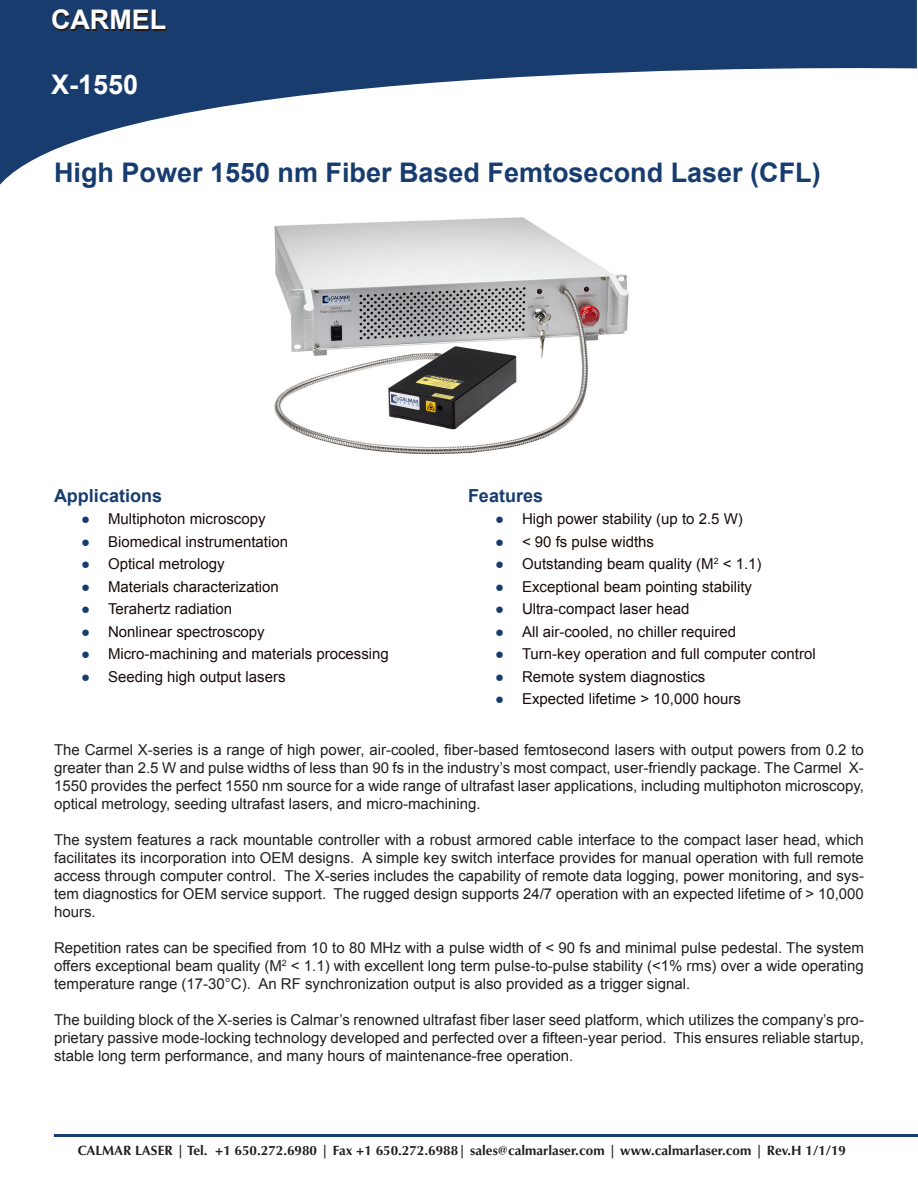
<style>
.page{position:relative;width:918px;height:1188px;background:#fff}
.page>*{position:absolute;margin:0;border:0;box-sizing:border-box;transform-origin:0 0}
.t1{font:700 27px "Arial";color:#173c6f}
.t2{font:700 27px "Arial";color:#fff}
.t3{font:700 18px "Arial";color:#173c6f}
.t4{font:15px/18px "Arial";color:#231f20;text-align:justify}
.t5{font:15px "Arial";color:#1b0b0b}
.t6{font:15px "Arial";color:#1a0b0b}
.t7{font:15px "Arial";color:#1a0a0b}
.t8{font:15px "Arial";color:#1b0a0c}
.t9{font:15px "Arial";color:#1b0b0c}
.t10{font:15px "Arial";color:#1a0c0c}
.t11{font:15px "Arial";color:#1b0b08}
.t12{font:15px "Arial";color:#1b0d08}
.t13{font:700 13.5px "Optima";color:#231f20}
.s1{color:#173c6f}
.s2{color:#1b0b08}
</style>
<div class="page">
<svg style="left:0;top:0;width:917px;height:185px"></svg>
<hr style="left:54px;top:1134px;width:864px;height:3px;background:#173c6f">
<hr style="left:917px;top:0;width:1px;height:68px;background:#193c6f">
<img style="left:274px;top:217px;width:355px;height:238px">
<p class="t2" style="left:51px;top:2px;width:117px">CARMEL</p>
<p class="t2" style="left:51px;top:66px;width:89px">X-1550</p>
<p class="t1" style="left:54px;top:154px;width:768px">High Power 1550 nm Fiber Based Femtosecond Laser (CFL)</p>
<p class="t3" style="left:54px;top:484px;width:110px">Applications</p>
<p class="t7" style="left:81px;top:509px;width:186px"><span class="s1">●</span> Multiphoton microscopy</p>
<p class="t5" style="left:81px;top:532px;width:209px"><span class="s1">●</span> Biomedical instrumentation</p>
<p class="t5" style="left:81px;top:554px;width:145px"><span class="s1">●</span> <span class="s2">Optical</span> metrology</p>
<p class="t11" style="left:81px;top:577px;width:199px"><span class="s1">●</span> Materials characterization</p>
<p class="t6" style="left:81px;top:599px;width:153px"><span class="s1">●</span> Terahertz radiation</p>
<p class="t6" style="left:81px;top:622px;width:185px"><span class="s1">●</span> Nonlinear spectroscopy</p>
<p class="t6" style="left:81px;top:644px;width:309px"><span class="s1">●</span> Micro-machining and materials processing</p>
<p class="t6" style="left:81px;top:667px;width:206px"><span class="s1">●</span> Seeding high output lasers</p>
<p class="t3" style="left:468px;top:484px;width:77px">Features</p>
<p class="t10" style="left:495px;top:509px;width:249px"><span class="s1">●</span> High power stability (up to 2.5 W)</p>
<p class="t12" style="left:495px;top:532px;width:161px"><span class="s1">●</span> &lt; 90 fs pulse widths</p>
<p class="t9" style="left:495px;top:554px;width:268px"><span class="s1">●</span> Outstanding beam quality (M<sup>2</sup> &lt; 1.1)</p>
<p class="t5" style="left:495px;top:577px;width:259px"><span class="s1">●</span> Exceptional beam pointing stability</p>
<p class="t8" style="left:495px;top:599px;width:196px"><span class="s1">●</span> Ultra-compact laser head</p>
<p class="t8" style="left:495px;top:622px;width:243px"><span class="s1">●</span> All air-cooled, no chiller required</p>
<p class="t5" style="left:495px;top:644px;width:322px"><span class="s1">●</span> Turn-key operation and full computer control</p>
<p class="t7" style="left:495px;top:667px;width:212px"><span class="s1">●</span> Remote system diagnostics</p>
<p class="t7" style="left:495px;top:689px;width:247px"><span class="s1">●</span> Expected lifetime &gt; 10,000 hours</p>
<p class="t4" style="left:54px;top:741px;width:811px">The Carmel X-series is a range of high power, air-cooled, fiber-based femtosecond lasers with output powers from 0.2 to greater than 2.5 W and pulse widths of less than 90 fs in the industry’s most compact, user-friendly package. The Carmel X-1550 provides the perfect 1550 nm source for a wide range of ultrafast laser applications, including multiphoton microscopy, optical metrology, seeding ultrafast lasers, and micro-machining.</p>
<p class="t4" style="left:54px;top:831px;width:811px">The system features a rack mountable controller with a robust armored cable interface to the compact laser head, which facilitates its incorporation into OEM designs. A simple key switch interface provides for manual operation with full remote access through computer control. The X-series includes the capability of remote data logging, power monitoring, and sys&shy;tem diagnostics for OEM service support. The rugged design supports 24/7 operation with an expected lifetime of &gt; 10,000 hours.</p>
<p class="t4" style="left:54px;top:939px;width:811px">Repetition rates can be specified from 10 to 80 MHz with a pulse width of &lt; 90 fs and minimal pulse pedestal. The system offers exceptional beam quality (M<sup>2</sup> &lt; 1.1) with excellent long term pulse-to-pulse stability (&lt;1% rms) over a wide operating temperature range (17-30°C). An RF synchronization output is also provided as a trigger signal.</p>
<p class="t4" style="left:54px;top:1011px;width:811px">The building block of the X-series is Calmar’s renowned ultrafast fiber laser seed platform, which utilizes the company’s pro&shy;prietary passive mode-locking technology developed and perfected over a fifteen-year period. This ensures reliable startup, stable long term performance, and many hours of maintenance-free operation.</p>
<p class="t13" style="left:78px;top:1143px;width:770px">CALMAR LASER | Tel. +1 650.272.6980 | Fax +1 650.272.6988| sales@calmarlaser.com | www.calmarlaser.com | Rev.H 1/1/19</p>
</div>
